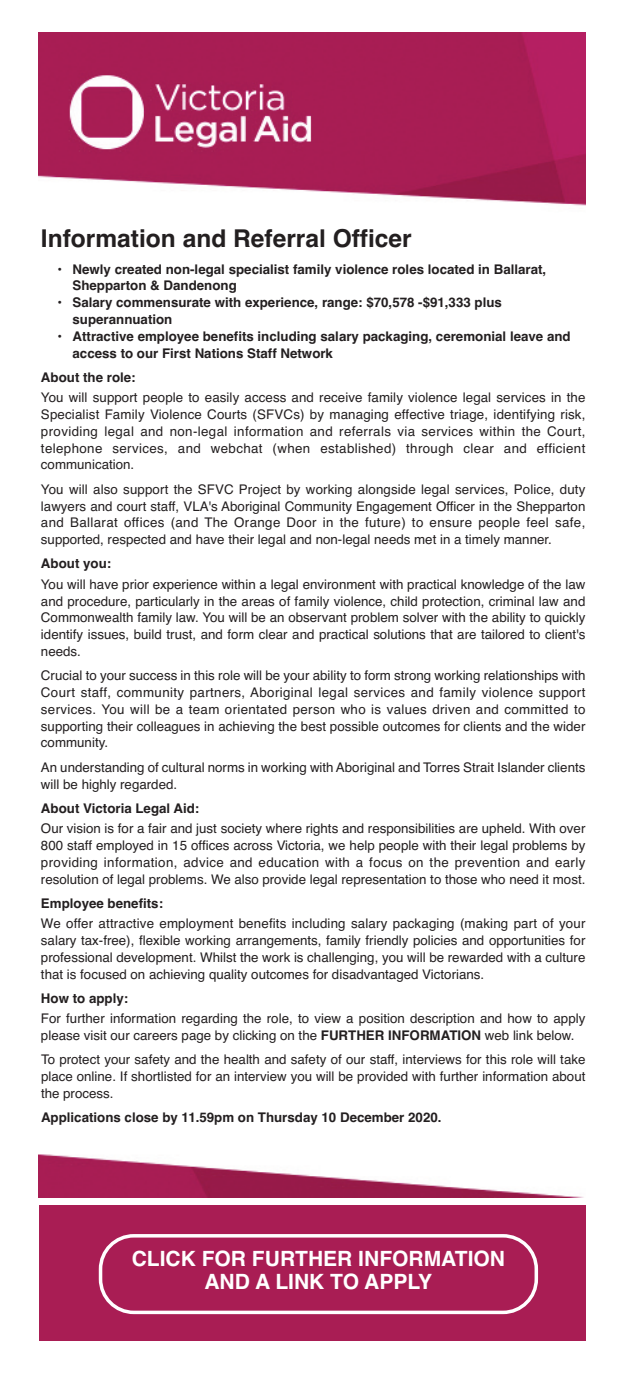
<style>
.page{position:relative;width:626px;height:1379px;background:#fff}
.page>*{position:absolute;margin:0;border:0;box-sizing:border-box;transform-origin:0 0}
.t1{font:700 24.5px "Helvetica";color:#231f20}
.t2{font:700 21px/22.8px "Helvetica";color:#fff;text-align:center}
.t3{font:13.3px/16.8px "Helvetica";color:#231f20;text-align:justify}
.t4{font:700 13.3px/16.8px "Helvetica";color:#231f20}
.s1{font-weight:700}
</style>
<div class="page">
<img style="left:39px;top:1154px;width:544px;height:43px">
<img style="left:39px;top:32px;width:546px;height:174px">
<div style="left:39px;top:1205px;width:546px;height:136px;background:#a91d54"></div>
<svg style="left:99px;top:1234px;width:438px;height:79px"></svg>
<h1 class="t1" style="left:41px;top:224px;width:372px">Information and Referral Officer</h1>
<p class="t4" style="left:72px;top:261px;width:475px;text-indent:-15px">• Newly created non-legal specialist family violence roles located in Ballarat,<br>Shepparton &amp; Dandenong</p>
<p class="t4" style="left:72px;top:294px;width:430px;text-indent:-15px">• Salary commensurate with experience, range: $70,578 -$91,333 plus superannuation</p>
<p class="t4" style="left:72px;top:328px;width:499px;text-indent:-15px">• Attractive employee benefits including salary packaging, ceremonial leave and access to our First Nations Staff Network</p>
<p class="t4" style="left:41px;top:369px;width:96px">About the role:</p>
<p class="t3" style="left:41px;top:389px;width:545px">You will support people to easily access and receive family violence legal services in the Specialist Family Violence Courts (SFVCs) by managing effective triage, identifying risk, providing legal and non-legal information and referrals via services within the Court, telephone services, and webchat (when established) through clear and efficient communication.</p>
<p class="t3" style="left:41px;top:480px;width:545px">You will also support the SFVC Project by working alongside legal services, Police, duty lawyers and court staff, VLA's Aboriginal Community Engagement Officer in the Shepparton and Ballarat offices (and The Orange Door in the future) to ensure people feel safe, supported, respected and have their legal and non-legal needs met in a timely manner.</p>
<p class="t4" style="left:41px;top:555px;width:72px">About you:</p>
<p class="t3" style="left:41px;top:575px;width:545px">You will have prior experience within a legal environment with practical knowledge of the law and procedure, particularly in the areas of family violence, child protection, criminal law and Commonwealth family law. You will be an observant problem solver with the ability to quickly identify issues, build trust, and form clear and practical solutions that are tailored to client's needs.</p>
<p class="t3" style="left:41px;top:667px;width:545px">Crucial to your success in this role will be your ability to form strong working relationships with Court staff, community partners, Aboriginal legal services and family violence support services. You will be a team orientated person who is values driven and committed to supporting their colleagues in achieving the best possible outcomes for clients and the wider community.</p>
<p class="t3" style="left:41px;top:758px;width:545px">An understanding of cultural norms in working with Aboriginal and Torres Strait Islander clients will be highly regarded.</p>
<p class="t4" style="left:41px;top:799px;width:160px">About Victoria Legal Aid:</p>
<p class="t3" style="left:41px;top:820px;width:545px">Our vision is for a fair and just society where rights and responsibilities are upheld. With over 800 staff employed in 15 offices across Victoria, we help people with their legal problems by providing information, advice and education with a focus on the prevention and early resolution of legal problems. We also provide legal representation to those who need it most.</p>
<p class="t4" style="left:41px;top:894px;width:123px">Employee benefits:</p>
<p class="t3" style="left:41px;top:915px;width:545px">We offer attractive employment benefits including salary packaging (making part of your salary tax-free), flexible working arrangements, family friendly policies and opportunities for professional development. Whilst the work is challenging, you will be rewarded with a culture that is focused on achieving quality outcomes for disadvantaged Victorians.</p>
<p class="t4" style="left:41px;top:989px;width:89px">How to apply:</p>
<p class="t3" style="left:41px;top:1010px;width:545px">For further information regarding the role, to view a position description and how to apply please visit our careers page by clicking on the <span class="s1">FURTHER INFORMATION</span> web link below.</p>
<p class="t3" style="left:41px;top:1051px;width:545px">To protect your safety and the health and safety of our staff, interviews for this role will take place online. If shortlisted for an interview you will be provided with further information about the process.</p>
<p class="t4" style="left:41px;top:1108px;width:401px">Applications close by 11.59pm on Thursday 10 December 2020.</p>
<h2 class="t2" style="left:131px;top:1247px;width:374px">CLICK FOR FURTHER INFORMATION<br>AND A LINK TO APPLY</h2>
</div>
